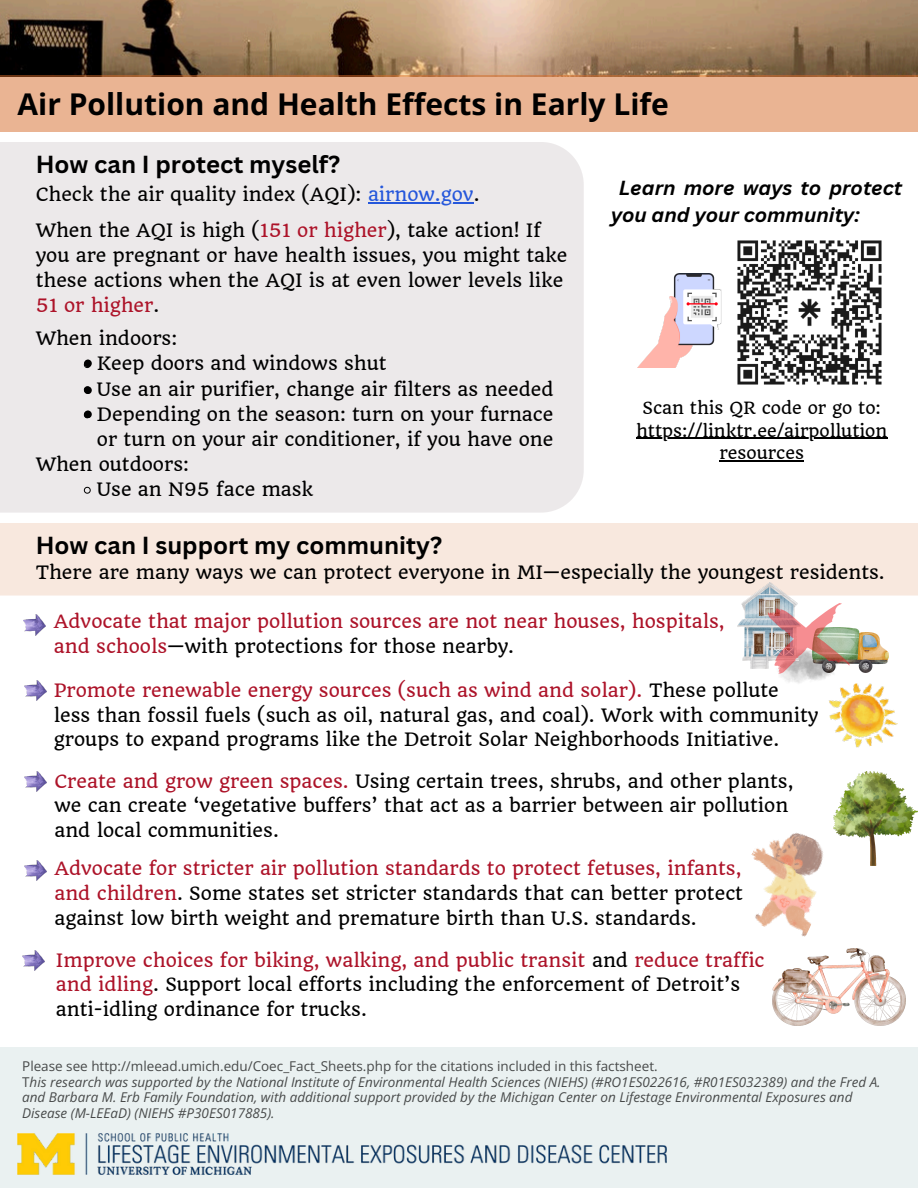
<style>
.page{position:relative;width:918px;height:1188px;background:#fff}
.page>*{position:absolute;margin:0;border:0;box-sizing:border-box;transform-origin:0 0}
.t1{font:700 30px "Open Sans";color:#000}
.t2{font:700 24px "Canva Sans";color:#000}
.t3{font:italic 700 19.8px/27px "Canva Sans";color:#000}
.t4{font:18px/24.8px "Quando";color:#000}
.t5{font:18px/24.8px "Quando";color:#ad1329}
.t6{font:16.5px/22.5px "Quando";color:#000;text-align:center}
.t7{font:italic 13.5px/15.8px "Open Sans";color:#000}
.s1{color:#2557db}
.s2{color:#ad1329}
.s3{color:#000}
.s4{font-style:normal}
</style>
<div class="page">
<img style="left:0;top:0;width:917px;height:76px">
<div style="left:0;top:142px;width:583px;height:371px;background:#ece9ea"></div>
<div style="left:0;top:1047px;width:918px;height:141px;background:#eaf1f1"></div>
<img style="left:18px;top:1133px;width:649px;height:42px">
<div style="left:0;top:76px;width:917px;height:56px;background:#eab493"></div>
<div style="left:0;top:523px;width:918px;height:73px;background:#f8e8de"></div>
<img style="left:773px;top:948px;width:133px;height:78px">
<img style="left:780px;top:674px;width:51px;height:9px">
<img style="left:834px;top:771px;width:83px;height:95px">
<img style="left:751px;top:818px;width:92px;height:119px">
<img style="left:737px;top:240px;width:145px;height:145px">
<img style="left:23px;top:615px;width:23px;height:20px">
<img style="left:24px;top:681px;width:23px;height:20px">
<img style="left:24px;top:771px;width:23px;height:21px">
<img style="left:24px;top:860px;width:23px;height:20px">
<img style="left:22px;top:950px;width:23px;height:20px">
<img style="left:738px;top:583px;width:63px;height:85px">
<img style="left:850px;top:628px;width:39px;height:45px">
<img style="left:768px;top:603px;width:82px;height:71px">
<img style="left:823px;top:676px;width:75px;height:72px">
<img style="left:638px;top:274px;width:84px;height:93px">
<div style="left:84px;top:360px;width:8px;height:7px;background:#000;border-radius:50%"></div>
<hr style="left:368px;top:202px;width:106px;height:2px;background:#2557db">
<svg style="left:84px;top:487px;width:6px;height:6px"></svg>
<hr style="left:636px;top:438px;width:251px;height:1px;background:#000">
<hr style="left:719px;top:460px;width:85px;height:1px;background:#000">
<div style="left:84px;top:386px;width:8px;height:8px;background:#000;border-radius:50%"></div>
<div style="left:84px;top:410px;width:8px;height:8px;background:#000;border-radius:50%"></div>
<h4 class="t1" style="left:18px;top:83px;width:653px">Air Pollution and Health Effects in Early Life</h4>
<p class="t2" style="left:36px;top:147px;width:306px">How can I protect myself?</p>
<p class="t4" style="left:36px;top:182px;width:445px">Check the air quality index (AQI): <span class="s1">airnow.gov</span>.</p>
<p class="t4" style="left:36px;top:218px;width:507px">When the AQI is high (<span class="s2">151 or higher</span>), take action! If</p>
<h4 class="t4" style="left:36px;top:243px;width:533px">you are pregnant or have health issues, you might take these actions when the AQI is at even lower levels like<br><span class="s2">51 or higher</span>.</h4>
<h4 class="t4" style="left:36px;top:326px;width:143px">When indoors:</h4>
<p class="t4" style="left:97px;top:351px;width:291px">Keep doors and windows shut</p>
<p class="t4" style="left:97px;top:377px;width:458px">Use an air purifier, change air filters as needed</p>
<p class="t4" style="left:97px;top:402px;width:458px">Depending on the season: turn on your furnace or turn on your air conditioner, if you have one</p>
<h5 class="t4" style="left:36px;top:452px;width:155px">When outdoors:</h5>
<h2 class="t4" style="left:97px;top:477px;width:218px">Use an N95 face mask</h2>
<h2 class="t2" style="left:36px;top:528px;width:408px">How can I support my community?</h2>
<p class="t3" style="left:611px;top:174px;width:293px;text-indent:8px">Learn more ways to protect you and your community:</p>
<h4 class="t6" style="left:643px;top:397px;width:240px">Scan this QR code or go to:</h4>
<p class="t6" style="left:636px;top:419px;width:253px">https://linktr.ee/airpollution resources</p>
<h1 class="t4" style="left:36px;top:560px;width:851px">There are many ways we can protect everyone in MI—especially the youngest residents.</h1>
<h3 class="t5" style="left:54px;top:609px;width:672px">Advocate that major pollution sources are not near houses, hospitals, and schools<span class="s3">—with protections for those nearby.</span></h3>
<h4 class="t4" style="left:54px;top:678px;width:766px"><span class="s2">Promote renewable energy sources (such as wind and solar).</span> These pollute less than fossil fuels (such as oil, natural gas, and coal). Work with community groups to expand programs like the Detroit Solar Neighborhoods Initiative.</h4>
<h4 class="t4" style="left:54px;top:769px;width:741px"><span class="s2">Create and grow green spaces.</span> Using certain trees, shrubs, and other plants, we can create ‘vegetative buffers’ that act as a barrier between air pollution and local communities.</h4>
<p class="t4" style="left:54px;top:856px;width:690px;text-align:justify"><span class="s2">Advocate for stricter air pollution standards to protect fetuses, infants, and children</span>. Some states set stricter standards that can better protect against low birth weight and premature birth than U.S. standards.</p>
<h4 class="t4" style="left:56px;top:948px;width:710px"><span class="s2">Improve choices for biking, walking, and public transit</span> and <span class="s2">reduce traffic and idling</span>. Support local efforts including the enforcement of Detroit’s anti-idling ordinance for trucks.</h4>
<p class="t7" style="left:22px;top:1058px;width:860px"><span class="s4">Please see http://mleead.umich.edu/Coec_Fact_Sheets.php for the citations included in this factsheet.<br>T</span>his research was supported by the National Institute of Environmental Health Sciences (NIEHS) (#RO1ES022616, #R01ES032389) and the Fred A. and Barbara M. Erb Family Foundation, with additional support provided by the Michigan Center on Lifestage Environmental Exposures and Disease (M-LEEaD) (NIEHS #P30ES017885).</p>
</div>
